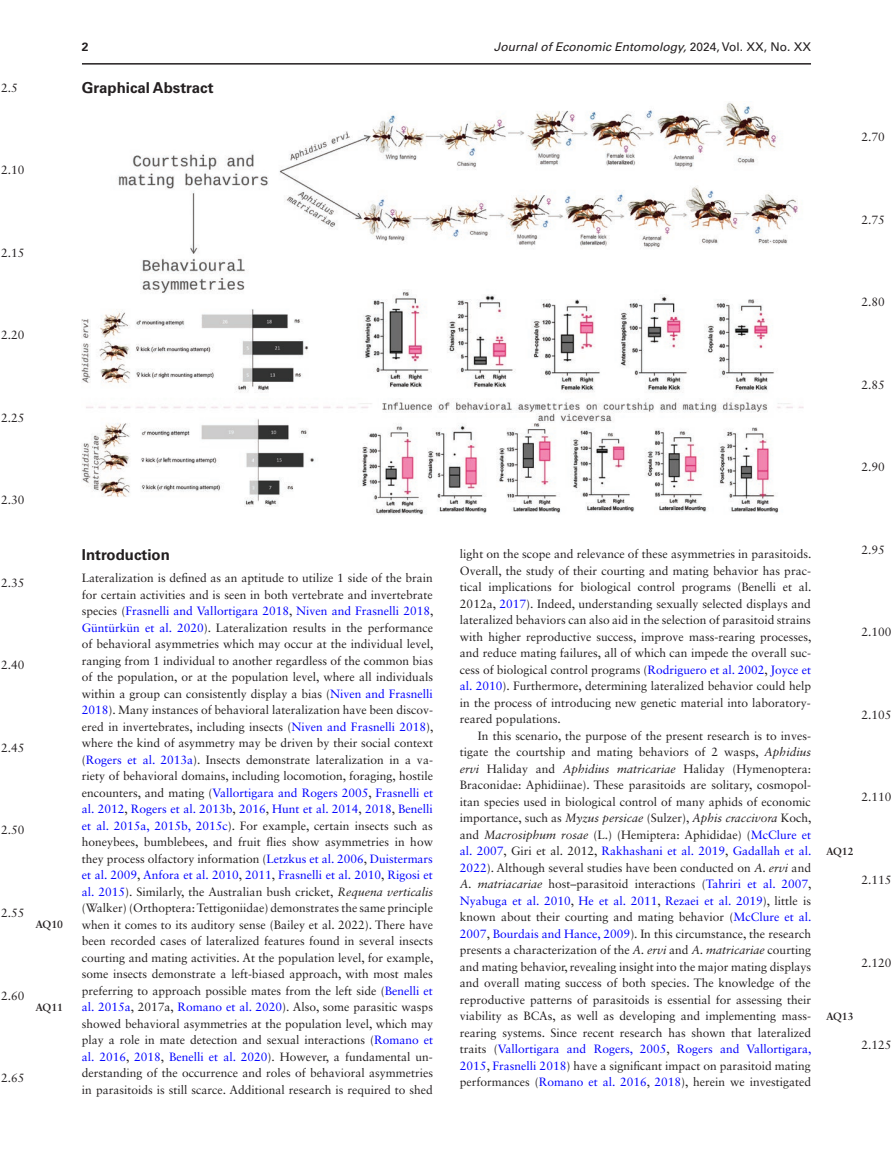
<style>
.page{position:relative;width:893px;height:1174px;background:#fff}
.page>*{position:absolute;margin:0;border:0;box-sizing:border-box;transform-origin:0 0}
.t1{font:700 15px "Univers LT Std";color:#231f20}
.t2{font:12px/16.5px "Sabon LT Std";color:#231f20;text-align:justify}
.t3{font:italic 12px "Univers LT Std";color:#231f20}
.t4{font:700 12px "Univers LT Std";color:#231f20}
.t5{font:700 10.5px "Sabon LT Std";color:#231f20}
.s1{font-style:normal}
.s2{color:#00f}
.s3{font-style:italic}
</style>
<div class="page">
<hr style="left:82px;top:63px;width:729px;height:2px;background:#231f20">
<img style="left:82px;top:102px;width:722px;height:412px">
<p class="t2" style="left:1px;top:79px;width:18px">2.5</p>
<p class="t2" style="left:1px;top:162px;width:25px">2.10</p>
<p class="t2" style="left:1px;top:244px;width:25px">2.15</p>
<p class="t2" style="left:1px;top:327px;width:25px">2.20</p>
<p class="t2" style="left:1px;top:409px;width:25px">2.25</p>
<p class="t2" style="left:1px;top:492px;width:25px">2.30</p>
<p class="t2" style="left:1px;top:574px;width:25px">2.35</p>
<p class="t2" style="left:1px;top:657px;width:25px">2.40</p>
<p class="t2" style="left:1px;top:739px;width:25px">2.45</p>
<p class="t2" style="left:1px;top:822px;width:25px">2.50</p>
<p class="t2" style="left:1px;top:904px;width:25px">2.55</p>
<p class="t5" style="left:35px;top:918px;width:29px">AQ10</p>
<p class="t2" style="left:1px;top:987px;width:25px">2.60</p>
<p class="t5" style="left:35px;top:1000px;width:29px">AQ11</p>
<p class="t2" style="left:1px;top:1069px;width:25px">2.65</p>
<p class="t4" style="left:82px;top:40px;width:8px">2</p>
<p class="t3" style="left:494px;top:40px;width:319px">Journal of Economic Entomology, <span class="s1">2024, Vol. XX, No. XX</span></p>
<p class="t1" style="left:82px;top:79px;width:133px">Graphical Abstract</p>
<p class="t2" style="left:861px;top:129px;width:25px">2.70</p>
<p class="t2" style="left:861px;top:211px;width:25px">2.75</p>
<p class="t2" style="left:861px;top:294px;width:25px">2.80</p>
<p class="t2" style="left:861px;top:376px;width:25px">2.85</p>
<p class="t2" style="left:861px;top:459px;width:25px">2.90</p>
<p class="t1" style="left:82px;top:545px;width:89px">Introduction</p>
<p class="t2" style="left:82px;top:569px;width:353px">Lateralization is defined as an aptitude to utilize 1 side of the brain for certain activities and is seen in both vertebrate and invertebrate species (<span class="s2">Frasnelli and Vallortigara 2018</span>, <span class="s2">Niven and Frasnelli 2018</span>, <span class="s2">Güntürkün et al. 2020</span>). Lateralization results in the performance of behavioral asymmetries which may occur at the individual level, ranging from 1 individual to another regardless of the common bias of the population, or at the population level, where all individuals within a group can consistently display a bias (<span class="s2">Niven and Frasnelli 2018</span>). Many instances of behavioral lateralization have been discov&shy;ered in invertebrates, including insects (<span class="s2">Niven and Frasnelli 2018</span>), where the kind of asymmetry may be driven by their social context (<span class="s2">Rogers et al. 2013a</span>). Insects demonstrate lateralization in a va&shy;riety of behavioral domains, including locomotion, foraging, hostile encounters, and mating (<span class="s2">Vallortigara and Rogers 2005</span>, <span class="s2">Frasnelli et al. 2012</span>, <span class="s2">Rogers et al. 2013b</span>, <span class="s2">2016</span>, <span class="s2">Hunt et al. 2014</span>, <span class="s2">2018</span>, <span class="s2">Benelli et al. 2015a, 2015b, 2015c</span>). For example, certain insects such as honeybees, bumblebees, and fruit flies show asymmetries in how they process olfactory information (<span class="s2">Letzkus et al. 2006</span>, <span class="s2">Duistermars et al. 2009</span>, <span class="s2">Anfora et al. 2010</span>, <span class="s2">2011</span>, <span class="s2">Frasnelli et al. 2010</span>, <span class="s2">Rigosi et al. 2015</span>). Similarly, the Australian bush cricket, <span class="s3">Requena verticalis </span>(Walker) (Orthoptera: Tettigoniidae) demonstrates the same principle when it comes to its auditory sense (Bailey et al. 2022). There have been recorded cases of lateralized features found in several insects courting and mating activities. At the population level, for example, some insects demonstrate a left-biased approach, with most males preferring to approach possible mates from the left side (<span class="s2">Benelli et al. 2015a</span>, 2017a, <span class="s2">Romano et al. 2020</span>). Also, some parasitic wasps showed behavioral asymmetries at the population level, which may play a role in mate detection and sexual interactions (<span class="s2">Romano et al. 2016</span>, <span class="s2">2018</span>, <span class="s2">Benelli et al. 2020</span>). However, a fundamental un&shy;derstanding of the occurrence and roles of behavioral asymmetries in parasitoids is still scarce. Additional research is required to shed</p>
<p class="t2" style="left:460px;top:545px;width:353px">light on the scope and relevance of these asymmetries in parasitoids.<br>Overall, the study of their courting and mating behavior has prac&shy;tical implications for biological control programs (Benelli et al.<br>2012a, <span class="s2">2017</span>). Indeed, understanding sexually selected displays and lateralized behaviors can also aid in the selection of parasitoid strains with higher reproductive success, improve mass-rearing processes, and reduce mating failures, all of which can impede the overall suc&shy;cess of biological control programs (<span class="s2">Rodriguero et al. 2002</span>, <span class="s2">Joyce et al. 2010</span>). Furthermore, determining lateralized behavior could help in the process of introducing new genetic material into laboratory&shy;reared populations.</p>
<p class="t2" style="left:460px;top:727px;width:353px;text-indent:18px">In this scenario, the purpose of the present research is to inves&shy;tigate the courtship and mating behaviors of 2 wasps, <span class="s3">Aphidius ervi</span> Haliday and <span class="s3">Aphidius matricariae</span> Haliday (Hymenoptera:<br>Braconidae: Aphidiinae). These parasitoids are solitary, cosmopol&shy;itan species used in biological control of many aphids of economic importance, such as <span class="s3">Myzus persicae</span> (Sulzer), <span class="s3">Aphis craccivora</span> Koch, and <span class="s3">Macrosiphum rosae</span> (L.) (Hemiptera: Aphididae) (<span class="s2">McClure et al. 2007</span>, Giri et al. 2012, <span class="s2">Rakhashani et al. 2019</span>, <span class="s2">Gadallah et al.<br>2022</span>). Although several studies have been conducted on <span class="s3">A. ervi</span> and <span class="s3">A. matriacariae</span> host–parasitoid interactions (<span class="s2">Tahriri et al. 2007</span>, <span class="s2">Nyabuga et al. 2010</span>, <span class="s2">He et al. 2011</span>, <span class="s2">Rezaei et al. 2019</span>), little is known about their courting and mating behavior (<span class="s2">McClure et al.<br>2007</span>, <span class="s2">Bourdais and Hance, 2009</span>). In this circumstance, the research presents a characterization of the <span class="s3">A. ervi</span> and <span class="s3">A. matricariae</span> courting and mating behavior, revealing insight into the major mating displays and overall mating success of both species. The knowledge of the reproductive patterns of parasitoids is essential for assessing their viability as BCAs, as well as developing and implementing mass&shy;rearing systems. Since recent research has shown that lateralized traits (<span class="s2">Vallortigara and Rogers, 2005</span>, <span class="s2">Rogers and Vallortigara, 2015</span>, <span class="s2">Frasnelli 2018</span>) have a significant impact on parasitoid mating performances (<span class="s2">Romano et al. 2016</span>, <span class="s2">2018</span>), herein we investigated</p>
<p class="t2" style="left:861px;top:541px;width:25px">2.95</p>
<p class="t2" style="left:861px;top:624px;width:31px">2.100</p>
<p class="t2" style="left:861px;top:706px;width:31px">2.105</p>
<p class="t2" style="left:861px;top:789px;width:31px">2.110</p>
<p class="t5" style="left:826px;top:844px;width:29px">AQ12</p>
<p class="t2" style="left:861px;top:871px;width:31px">2.115</p>
<p class="t2" style="left:861px;top:954px;width:31px">2.120</p>
<p class="t5" style="left:826px;top:1009px;width:29px">AQ13</p>
<p class="t2" style="left:861px;top:1036px;width:31px">2.125</p>
</div>
